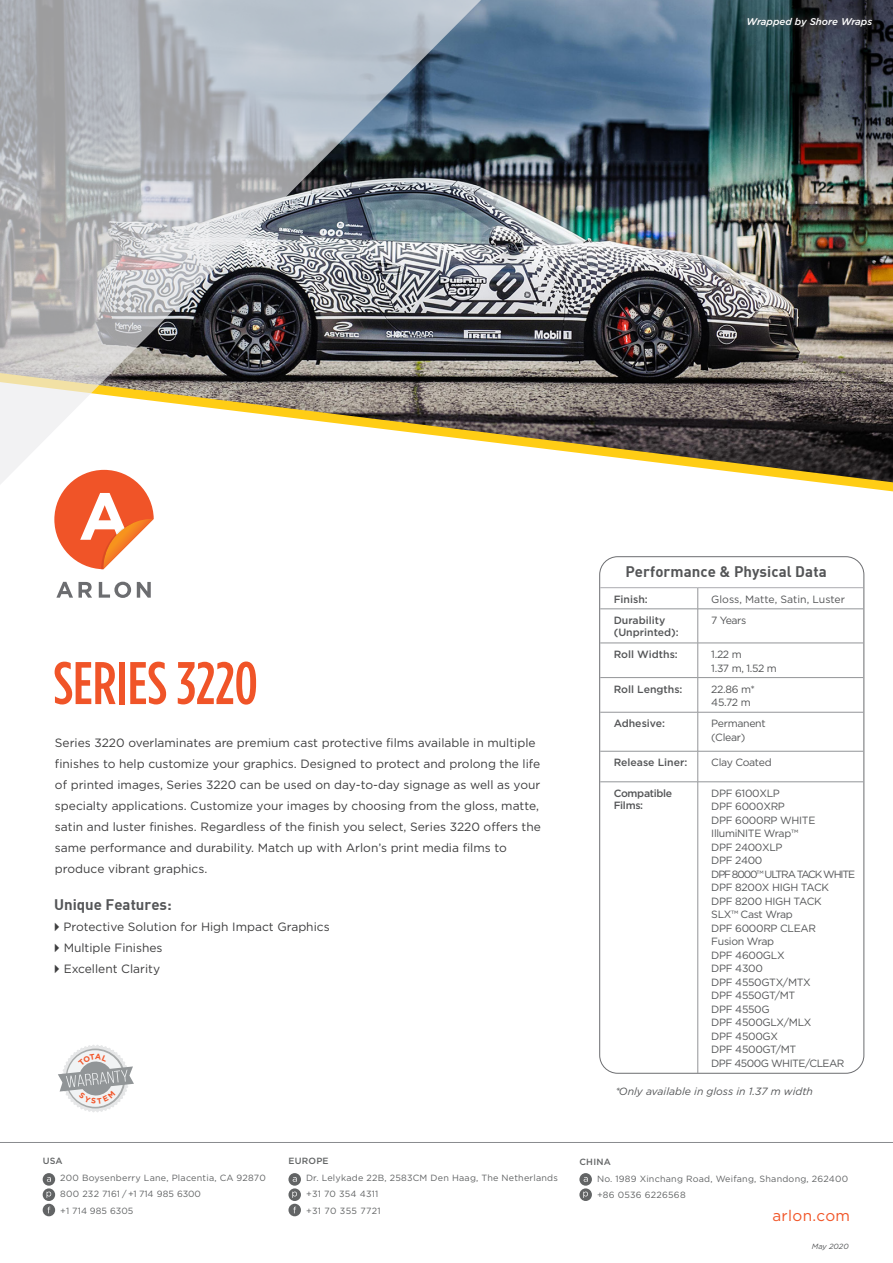
<style>
.page{position:relative;width:893px;height:1263px;background:#fff}
.page>*{position:absolute;margin:0;border:0;box-sizing:border-box;transform-origin:0 0}
.t1{font:500 60px "Gotham Condensed";color:#f05428}
.t2{font:15.3px "Gotham";letter-spacing:.025em;color:#f15629}
.t3{font:15px "DIN Bold";letter-spacing:.005em;color:#545557}
.t4{font:12px "Gotham";color:#3e3e3f}
.t5{font:10.5px "Gotham";letter-spacing:-.03em;color:#545557}
.t6{font:500 10.5px/12px "Gotham";color:#545557}
.t7{font:italic 10.5px "Gotham";color:#545557}
.t8{font:10.5px "Gotham";color:#545557}
.t9{font:10.5px "Gotham";letter-spacing:-.11em;color:#545557}
.t10{font:10.5px "Gotham";letter-spacing:-.05em;color:#545557}
.t11{font:500 10.5px/12px "Gotham";letter-spacing:-.03em;color:#545557}
.t12{font:italic 500 9.75px "Gotham";color:#fff}
.t13{font:9px/16.5px "Gotham";letter-spacing:.025em;color:#626465}
.t14{font:500 9px "Gotham";letter-spacing:.025em;color:#626465}
.t15{font:italic 7.5px "Gotham";color:#545557}
.s1{font-family:"Arial"}
</style>
<div class="page">
<hr style="left:0;top:1142px;width:893px;height:1px;background:#8a8c8f">
<div style="left:43px;top:1173px;width:12px;height:13px;background:#626465;border-radius:50%"></div>
<svg style="left:47px;top:1177px;width:4px;height:5px"></svg>
<svg style="left:43px;top:1204px;width:12px;height:12px"></svg>
<svg style="left:43px;top:1188px;width:12px;height:13px"></svg>
<svg style="left:47px;top:1191px;width:4px;height:7px"></svg>
<div style="left:288px;top:1173px;width:13px;height:13px;background:#626465;border-radius:50%"></div>
<svg style="left:293px;top:1177px;width:4px;height:5px"></svg>
<svg style="left:288px;top:1204px;width:13px;height:12px"></svg>
<svg style="left:288px;top:1188px;width:13px;height:13px"></svg>
<svg style="left:292px;top:1191px;width:5px;height:7px"></svg>
<svg style="left:579px;top:1173px;width:13px;height:13px"></svg>
<svg style="left:584px;top:1177px;width:4px;height:5px"></svg>
<svg style="left:579px;top:1188px;width:13px;height:13px"></svg>
<svg style="left:583px;top:1191px;width:5px;height:7px"></svg>
<svg style="left:56px;top:582px;width:17px;height:16px"></svg>
<svg style="left:79px;top:582px;width:13px;height:16px"></svg>
<svg style="left:99px;top:582px;width:32px;height:16px"></svg>
<svg style="left:137px;top:582px;width:14px;height:16px"></svg>
<svg style="left:54px;top:510px;width:100px;height:60px"></svg>
<div style="left:599px;top:556px;width:265px;height:517px;border:1px solid #6c6d70;border-radius:18px"></div>
<svg style="left:697px;top:588px;width:1px;height:21px"></svg>
<hr style="left:600px;top:609px;width:98px;height:1px;background:#939598">
<hr style="left:698px;top:609px;width:165px;height:1px;background:#939598">
<hr style="left:697px;top:609px;width:1px;height:34px;background:#939598">
<hr style="left:600px;top:643px;width:98px;height:1px;background:#939598">
<hr style="left:698px;top:643px;width:165px;height:1px;background:#939598">
<hr style="left:697px;top:643px;width:1px;height:34px;background:#939598">
<hr style="left:600px;top:677px;width:98px;height:1px;background:#939598">
<hr style="left:698px;top:677px;width:165px;height:1px;background:#939598">
<hr style="left:697px;top:678px;width:1px;height:34px;background:#939598">
<hr style="left:600px;top:712px;width:98px;height:1px;background:#939598">
<hr style="left:698px;top:712px;width:165px;height:1px;background:#939598">
<hr style="left:697px;top:712px;width:1px;height:39px;background:#939598">
<hr style="left:600px;top:751px;width:98px;height:1px;background:#939598">
<hr style="left:698px;top:751px;width:165px;height:1px;background:#939598">
<hr style="left:697px;top:751px;width:1px;height:31px;background:#939598">
<hr style="left:697px;top:782px;width:1px;height:291px;background:#939598">
<hr style="left:600px;top:781px;width:98px;height:1px;background:#939598">
<hr style="left:698px;top:781px;width:165px;height:1px;background:#939598">
<hr style="left:600px;top:587px;width:98px;height:1px;background:#aaabaf">
<hr style="left:698px;top:587px;width:165px;height:1px;background:#aaabaf">
<img style="left:481px;top:0;width:412px;height:367px">
<div style="left:740px;top:9px;width:140px;height:25px;background:#6c6d70;opacity:.29"></div>
<svg style="left:481px;top:367px;width:412px;height:125px"></svg>
<svg style="left:0;top:0;width:481px;height:510px"></svg>
<svg style="left:58px;top:1045px;width:76px;height:67px"></svg>
<p class="t12" style="left:747px;top:15px;width:127px">Wrapped by Shore Wraps</p>
<p class="t1" style="left:53px;top:648px;width:206px">SERIES 3220</p>
<p class="t4" style="left:55px;top:736px;width:482px">Series 3220 overlaminates are premium cast protective films available in multiple</p>
<p class="t4" style="left:55px;top:757px;width:487px">finishes to help customize your graphics. Designed to protect and prolong the life</p>
<p class="t4" style="left:55px;top:778px;width:487px">of printed images, Series 3220 can be used on day-to-day signage as well as your</p>
<p class="t4" style="left:55px;top:799px;width:486px">specialty applications. Customize your images by choosing from the gloss, matte,</p>
<p class="t4" style="left:55px;top:820px;width:487px">satin and luster finishes. Regardless of the finish you select, Series 3220 offers the</p>
<p class="t4" style="left:55px;top:841px;width:453px">same performance and durability. Match up with Arlon’s print media films to</p>
<p class="t4" style="left:55px;top:862px;width:154px">produce vibrant graphics.</p>
<p class="t3" style="left:54px;top:895px;width:119px">Unique Features:</p>
<p class="t4" style="left:54px;top:920px;width:277px"><span class="s1">►</span> Protective Solution for High Impact Graphics</p>
<p class="t4" style="left:54px;top:941px;width:110px"><span class="s1">►</span> Multiple Finishes</p>
<p class="t4" style="left:54px;top:962px;width:108px"><span class="s1">►</span> Excellent Clarity</p>
<p class="t3" style="left:625px;top:562px;width:203px">Performance &amp; Physical Data</p>
<p class="t6" style="left:614px;top:593px;width:36px">Finish:</p>
<p class="t8" style="left:711px;top:593px;width:135px">Gloss, Matte, Satin, Luster</p>
<p class="t6" style="left:614px;top:614px;width:67px">Durability (Unprinted):</p>
<p class="t5" style="left:711px;top:614px;width:37px">7 Years</p>
<p class="t6" style="left:614px;top:648px;width:66px">Roll Widths:</p>
<p class="t5" style="left:711px;top:648px;width:32px">1.22 m</p>
<p class="t5" style="left:711px;top:662px;width:67px">1.37 m, 1.52 m</p>
<p class="t6" style="left:614px;top:683px;width:70px">Roll Lengths:</p>
<p class="t5" style="left:711px;top:683px;width:45px">22.86 m*</p>
<p class="t5" style="left:711px;top:697px;width:41px">45.72 m</p>
<p class="t6" style="left:614px;top:717px;width:53px">Adhesive:</p>
<p class="t5" style="left:711px;top:718px;width:56px">Permanent</p>
<p class="t5" style="left:711px;top:731px;width:35px">(Clear)</p>
<p class="t6" style="left:614px;top:756px;width:75px">Release Liner:</p>
<p class="t5" style="left:711px;top:757px;width:62px">Clay Coated</p>
<p class="t11" style="left:614px;top:787px;width:60px">Compatible<br>Films:</p>
<p class="t5" style="left:711px;top:787px;width:70px">DPF 6100XLP</p>
<p class="t5" style="left:711px;top:801px;width:75px">DPF 6000XRP</p>
<p class="t5" style="left:711px;top:814px;width:106px">DPF 6000RP WHITE</p>
<p class="t5" style="left:711px;top:828px;width:88px">IllumiNITE Wrap™</p>
<p class="t5" style="left:711px;top:841px;width:73px">DPF 2400XLP</p>
<p class="t5" style="left:711px;top:855px;width:53px">DPF 2400</p>
<p class="t9" style="left:711px;top:868px;width:145px">DPF 8000™ ULTRA TACK WHITE</p>
<p class="t5" style="left:711px;top:882px;width:119px">DPF 8200X HIGH TACK</p>
<p class="t5" style="left:711px;top:895px;width:112px">DPF 8200 HIGH TACK</p>
<p class="t5" style="left:711px;top:909px;width:83px">SLX™ Cast Wrap</p>
<p class="t5" style="left:711px;top:922px;width:106px">DPF 6000RP CLEAR</p>
<p class="t5" style="left:711px;top:936px;width:64px">Fusion Wrap</p>
<p class="t5" style="left:711px;top:949px;width:75px">DPF 4600GLX</p>
<p class="t5" style="left:711px;top:963px;width:53px">DPF 4300</p>
<p class="t5" style="left:711px;top:976px;width:101px">DPF 4550GTX/MTX</p>
<p class="t5" style="left:711px;top:990px;width:86px">DPF 4550GT/MT</p>
<p class="t5" style="left:711px;top:1003px;width:60px">DPF 4550G</p>
<p class="t5" style="left:711px;top:1017px;width:102px">DPF 4500GLX/MLX</p>
<p class="t5" style="left:711px;top:1030px;width:68px">DPF 4500GX</p>
<p class="t5" style="left:711px;top:1044px;width:87px">DPF 4500GT/MT</p>
<p class="t10" style="left:711px;top:1057px;width:135px">DPF 4500G WHITE/CLEAR</p>
<p class="t7" style="left:616px;top:1086px;width:199px">*Only available in gloss in 1.37 m width</p>
<p class="t14" style="left:43px;top:1156px;width:22px">USA</p>
<p class="t13" style="left:60px;top:1169px;width:207px">200 Boysenberry Lane, Placentia, CA 92870<br>800 232 7161 / +1 714 985 6300<br>+1 714 985 6305</p>
<p class="t14" style="left:288px;top:1156px;width:42px">EUROPE</p>
<p class="t13" style="left:306px;top:1169px;width:253px">Dr. Lelykade 22B, 2583CM Den Haag, The Netherlands +31 70 354 4311<br>+31 70 355 7721</p>
<p class="t14" style="left:579px;top:1157px;width:33px">CHINA</p>
<p class="t13" style="left:597px;top:1170px;width:253px">No. 1989 Xinchang Road, Weifang, Shandong, 262400 +86 0536 6226568</p>
<p class="t2" style="left:772px;top:1207px;width:79px">arlon.com</p>
<p class="t15" style="left:812px;top:1242px;width:38px">May 2020</p>
</div>
